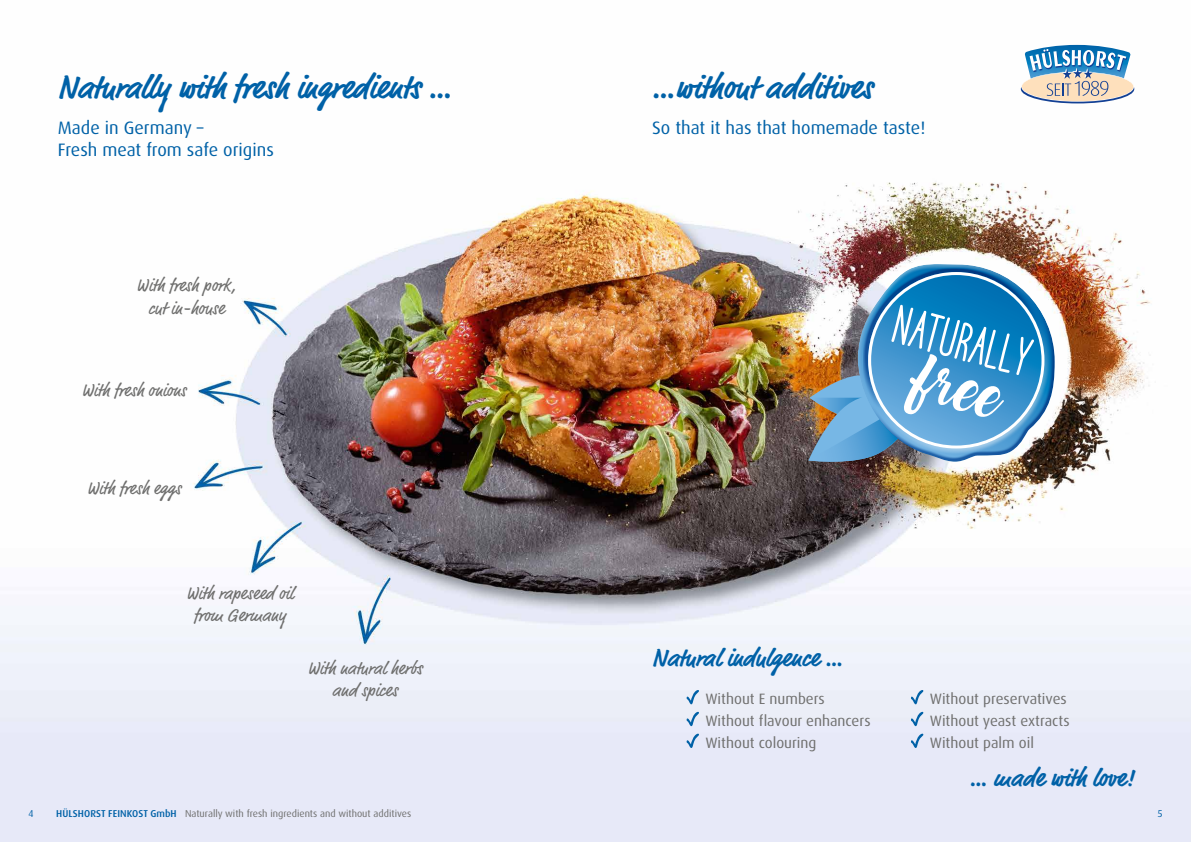
<style>
.page{position:relative;width:1191px;height:842px;background:#fff}
.page>*{position:absolute;margin:0;border:0;box-sizing:border-box;transform-origin:0 0}
.t1{font:700 33px "Market Pro";color:#0061a7}
.t2{font:700 25px "Market Pro";color:#0061a7}
.t3{font:18px/22.5px "Market Pro";color:#6f6f6e;text-align:center}
.t4{font:18px/22px "Dax Pro";color:#0061a7}
.t5{font:15px/21.8px "Dax Pro";color:#6f6f6e}
.t6{font:10px "Dax Pro";color:#6f6f6e}
.t7{font:10px "Dax Pro";color:#0061a7}
.s1{font-weight:500;color:#0061a7}
</style>
<div class="page">
<img style="left:0;top:44px;width:1191px;height:798px">
<svg style="left:686px;top:690px;width:13px;height:14px"></svg>
<svg style="left:686px;top:712px;width:13px;height:14px"></svg>
<svg style="left:686px;top:733px;width:13px;height:15px"></svg>
<svg style="left:910px;top:690px;width:13px;height:14px"></svg>
<svg style="left:910px;top:712px;width:13px;height:14px"></svg>
<svg style="left:910px;top:733px;width:13px;height:15px"></svg>
<img style="left:808px;top:264px;width:246px;height:202px">
<img style="left:1024px;top:45px;width:106px;height:4px">
<svg style="left:1020px;top:49px;width:114px;height:54px"></svg>
<h1 class="t1" style="left:58px;top:64px;width:396px">Naturally with fresh ingredients …</h1>
<p class="t4" style="left:58px;top:117px;width:218px">Made in Germany –<br>Fresh meat from safe origins</p>
<p class="t3" style="left:136px;top:275px;width:101px">With fresh pork, cut in-house</p>
<p class="t3" style="left:81px;top:380px;width:106px">With fresh onions</p>
<p class="t3" style="left:87px;top:477px;width:96px">With fresh eggs</p>
<p class="t3" style="left:186px;top:582px;width:109px">With rapeseed oil from Germany</p>
<p class="t3" style="left:307px;top:657px;width:117px">With natural herbs and spices</p>
<h1 class="t1" style="left:652px;top:64px;width:222px">…without additives</h1>
<p class="t4" style="left:652px;top:117px;width:275px">So that it has that homemade taste!</p>
<h2 class="t2" style="left:652px;top:640px;width:192px">Natural indulgence …</h2>
<p class="t5" style="left:705px;top:688px;width:167px">Without E numbers<br>Without flavour enhancers<br>Without colouring</p>
<p class="t5" style="left:929px;top:688px;width:141px">Without preservatives<br>Without yeast extracts<br>Without palm oil</p>
<h2 class="t2" style="left:969px;top:760px;width:166px">… made with love!</h2>
<p class="t6" style="left:56px;top:807px;width:357px"><span class="s1">HÜLSHORST FEINKOST GmbH</span> Naturally with fresh ingredients and without additives</p>
<p class="t7" style="left:29px;top:807px;width:7px">4</p>
<p class="t7" style="left:1157px;top:807px;width:6px">5</p>
</div>
